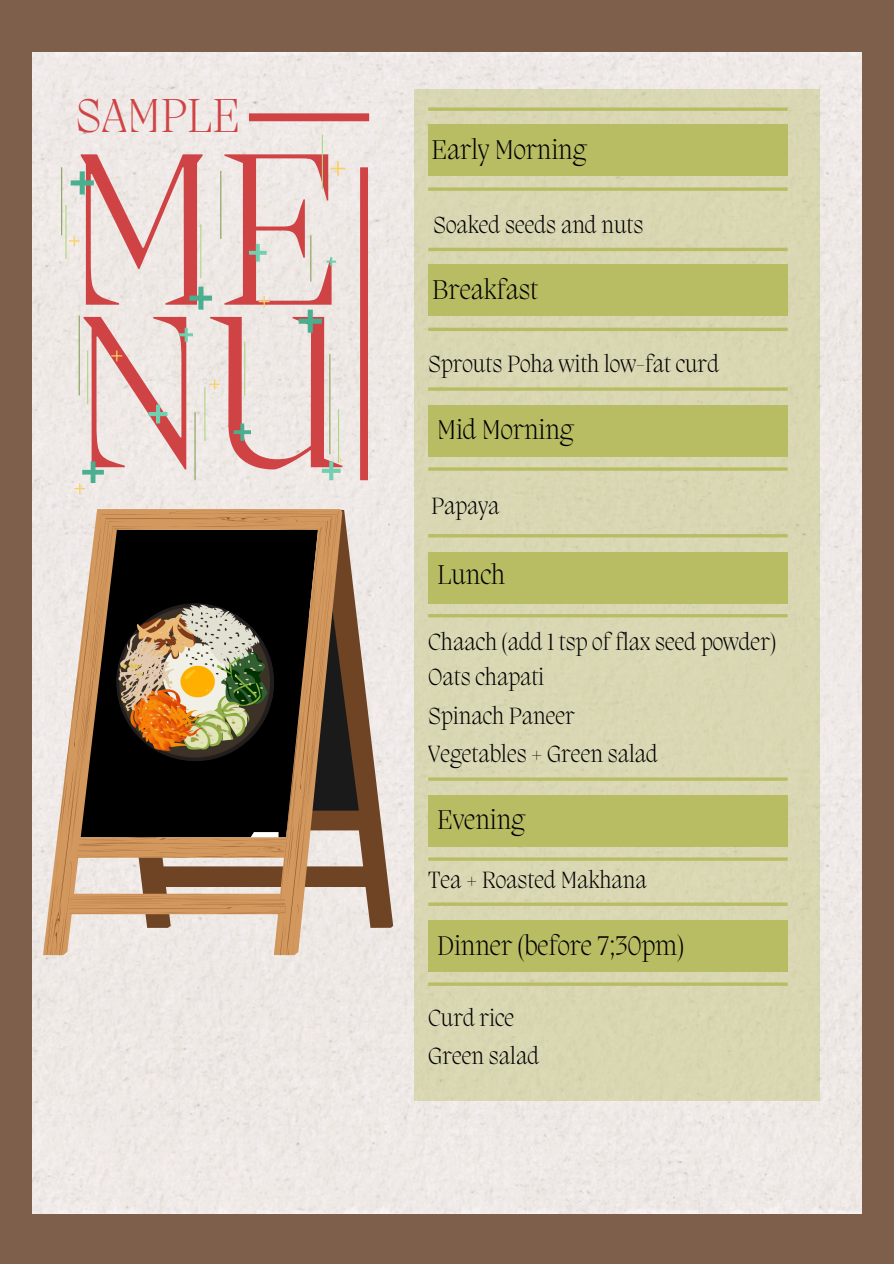
<style>
.page{position:relative;width:894px;height:1264px;background:#fff}
.page>*{position:absolute;margin:0;border:0;box-sizing:border-box;transform-origin:0 0}
.t1{font:200 222.6px "Migra";color:#d04345}
.t2{font:200 48.9px "Migra";color:#d04345}
.t3{font:200 27.75px "Migra";color:#000}
.t4{font:200 24.15px "Migra";color:#000}
.t5{font:200 24px "Migra";color:#000}
</style>
<div class="page">
<div style="left:0;top:0;width:893px;height:1263px;background:#7d5f4c"></div>
<div style="left:33px;top:53px;width:828px;height:1160px;background:#efe9e6"></div>
<div style="left:414px;top:89px;width:405px;height:1011px;background:#d9d7b3"></div>
<div style="left:428px;top:124px;width:359px;height:51px;background:#b8bd64"></div>
<svg style="left:428px;top:107px;width:359px;height:4px"></svg>
<svg style="left:428px;top:187px;width:359px;height:4px"></svg>
<div style="left:428px;top:264px;width:359px;height:52px;background:#b8bd64"></div>
<hr style="left:428px;top:248px;width:359px;height:3px;background:#b8bd64">
<hr style="left:428px;top:328px;width:359px;height:3px;background:#b8bd64">
<div style="left:428px;top:405px;width:359px;height:52px;background:#b8bd64"></div>
<svg style="left:428px;top:467px;width:359px;height:4px"></svg>
<svg style="left:428px;top:387px;width:359px;height:4px"></svg>
<div style="left:428px;top:552px;width:359px;height:51px;background:#b8bd64"></div>
<hr style="left:428px;top:614px;width:359px;height:3px;background:#b8bd64">
<hr style="left:428px;top:534px;width:359px;height:3px;background:#b8bd64">
<div style="left:428px;top:795px;width:359px;height:52px;background:#b8bd64"></div>
<hr style="left:428px;top:857px;width:359px;height:3px;background:#b8bd64">
<hr style="left:428px;top:777px;width:359px;height:3px;background:#b8bd64">
<div style="left:428px;top:920px;width:359px;height:52px;background:#b8bd64"></div>
<hr style="left:428px;top:982px;width:359px;height:3px;background:#b8bd64">
<hr style="left:428px;top:902px;width:359px;height:3px;background:#b8bd64">
<svg style="left:189px;top:286px;width:23px;height:23px"></svg>
<svg style="left:71px;top:171px;width:23px;height:23px"></svg>
<svg style="left:298px;top:309px;width:24px;height:24px"></svg>
<svg style="left:233px;top:423px;width:17px;height:17px"></svg>
<svg style="left:249px;top:244px;width:17px;height:18px"></svg>
<svg style="left:149px;top:404px;width:18px;height:19px"></svg>
<svg style="left:326px;top:257px;width:9px;height:9px"></svg>
<svg style="left:179px;top:328px;width:14px;height:13px"></svg>
<svg style="left:209px;top:379px;width:11px;height:11px"></svg>
<svg style="left:74px;top:461px;width:30px;height:33px"></svg>
<svg style="left:258px;top:296px;width:12px;height:11px"></svg>
<svg style="left:69px;top:235px;width:11px;height:11px"></svg>
<svg style="left:330px;top:161px;width:15px;height:15px"></svg>
<svg style="left:322px;top:457px;width:21px;height:23px"></svg>
<svg style="left:111px;top:350px;width:11px;height:11px"></svg>
<hr style="left:329px;top:354px;width:1px;height:100px;background:#89a25b">
<hr style="left:87px;top:350px;width:1px;height:54px;background:#afd782">
<hr style="left:200px;top:224px;width:1px;height:54px;background:#afd782">
<hr style="left:310px;top:235px;width:1px;height:46px;background:#89a25b">
<hr style="left:338px;top:409px;width:1px;height:54px;background:#afd782">
<hr style="left:194px;top:412px;width:1px;height:68px;background:#89a25b">
<hr style="left:220px;top:171px;width:1px;height:68px;background:#89a25b">
<hr style="left:61px;top:167px;width:1px;height:68px;background:#89a25b">
<hr style="left:65px;top:205px;width:1px;height:54px;background:#afd782">
<hr style="left:79px;top:315px;width:1px;height:80px;background:#89a25b">
<hr style="left:322px;top:135px;width:1px;height:53px;background:#afd782">
<hr style="left:204px;top:387px;width:1px;height:54px;background:#afd782">
<div style="left:360px;top:167px;width:8px;height:313px;background:#d04345"></div>
<svg style="left:342px;top:510px;width:51px;height:417px;fill:#ede8e4"></svg>
<svg style="left:342px;top:570px;width:17px;height:240px"></svg>
<svg style="left:43px;top:509px;width:299px;height:446px"></svg>
<svg style="left:46px;top:509px;width:292px;height:446px"></svg>
<img style="left:117px;top:603px;width:157px;height:158px">
<hr style="left:244px;top:342px;width:1px;height:54px;background:#afd782">
<div style="left:249px;top:113px;width:120px;height:8px;background:#d04345"></div>
<p class="t2" style="left:75px;top:92px;width:166px">SAMPLE</p>
<h3 class="t1" style="left:65px;top:124px;width:281px">ME</h3>
<h3 class="t1" style="left:71px;top:287px;width:278px">NU</h3>
<h3 class="t3" style="left:431px;top:136px;width:156px">Early Morning</h3>
<p class="t4" style="left:433px;top:213px;width:212px">Soaked seeds and nuts</p>
<h3 class="t3" style="left:432px;top:276px;width:107px">Breakfast</h3>
<p class="t5" style="left:428px;top:353px;width:292px">Sprouts Poha with low-fat curd</p>
<p class="t3" style="left:437px;top:416px;width:138px">Mid Morning</p>
<p class="t4" style="left:431px;top:494px;width:70px">Papaya</p>
<p class="t3" style="left:437px;top:561px;width:69px">Lunch</p>
<h3 class="t5" style="left:428px;top:630px;width:349px">Chaach (add 1 tsp of flax seed powder)</h3>
<p class="t5" style="left:428px;top:665px;width:117px">Oats chapati</p>
<h3 class="t5" style="left:428px;top:704px;width:148px">Spinach Paneer</h3>
<p class="t5" style="left:428px;top:743px;width:231px">Vegetables + Green salad</p>
<p class="t3" style="left:437px;top:806px;width:89px">Evening</p>
<h1 class="t5" style="left:428px;top:868px;width:220px">Tea + Roasted Makhana</h1>
<p class="t3" style="left:437px;top:932px;width:248px">Dinner (before 7;30pm)</p>
<p class="t5" style="left:428px;top:1006px;width:88px">Curd rice</p>
<p class="t5" style="left:428px;top:1044px;width:112px">Green salad</p>
</div>
